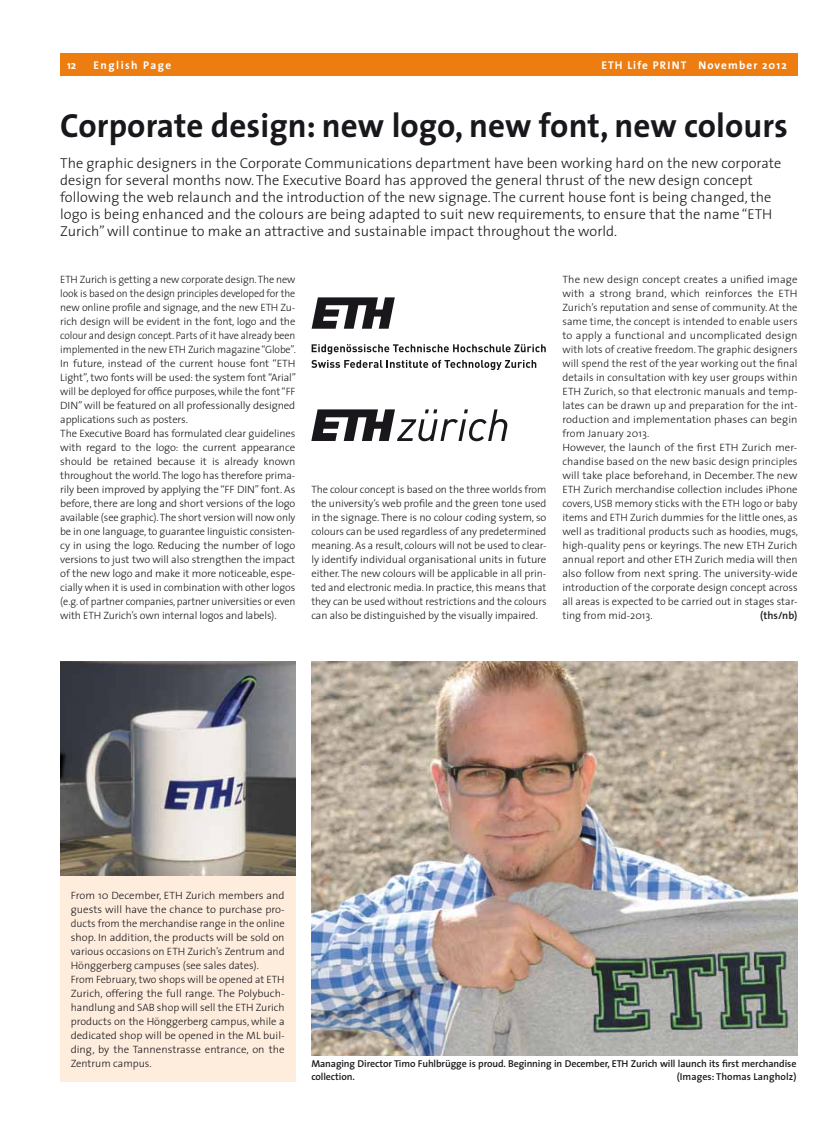
<style>
.page{position:relative;width:833px;height:1134px;background:#fff}
.page>*{position:absolute;margin:0;border:0;box-sizing:border-box;transform-origin:0 0}
.t1{font:700 33.75px "The Sans";letter-spacing:.005em;color:#1a171c}
.t2{font:300 14.38px/16.9px "The Sans";letter-spacing:.005em;color:#1a171c}
.t3{font:700 11.25px "The Sans";letter-spacing:.1em;color:#fff}
.t4{font:700 11.25px "The Sans";letter-spacing:.13em;color:#fff}
.t5{font:300 10.62px/14px "The Sans";color:#1a171c}
.t6{font:600 10.62px "The Sans";color:#1a171c}
.t7{font:600 10px/12.5px "The Sans";letter-spacing:-.01em;color:#1a171c}
.t8{font:600 10px "The Sans";letter-spacing:.01em;color:#1a171c}
</style>
<div class="page">
<div style="left:83px;top:53px;width:714px;height:23px;background:#ee7d11"></div>
<div style="left:60px;top:53px;width:23px;height:23px;background:#ee7d11"></div>
<img style="left:311px;top:661px;width:486px;height:394px">
<svg style="left:311px;top:297px;width:84px;height:32px"></svg>
<svg style="left:311px;top:344px;width:235px;height:10px"></svg>
<svg style="left:311px;top:360px;width:225px;height:10px"></svg>
<svg style="left:311px;top:409px;width:196px;height:32px"></svg>
<div style="left:60px;top:876px;width:235px;height:205px;background:#feeddd"></div>
<img style="left:60px;top:661px;width:235px;height:215px">
<p class="t3" style="left:67px;top:55px;width:11px">12</p>
<p class="t4" style="left:94px;top:55px;width:79px">English Page</p>
<p class="t3" style="left:601px;top:55px;width:187px">ETH Life PRINT November 2012</p>
<h1 class="t1" style="left:60px;top:97px;width:729px">Corporate design: new logo, new font, new colours</h1>
<p class="t2" style="left:60px;top:154px;width:722px">The graphic designers in the Corporate Communications department have been working hard on the new corporate design for several months now. The Executive Board has approved the general thrust of the new design concept following the web relaunch and the introduction of the new signage. The current house font is being changed, the logo is being enhanced and the colours are being adapted to suit new requirements, to ensure that the name “ETH Zurich” will continue to make an attractive and sustainable impact throughout the world.</p>
<p class="t5" style="left:60px;top:272px;width:237px">ETH Zurich is getting a new corporate design. The new look is based on the design principles developed for the new online profile and signage, and the new ETH Zu&shy;rich design will be evident in the font, logo and the colour and design concept. Parts of it have already been implemented in the new ETH Zurich magazine “Globe”.<br>In future, instead of the current house font “ETH Light”, two fonts will be used: the system font “Arial” will be deployed for office purposes, while the font “FF DIN” will be featured on all professionally designed applications such as posters.<br>The Executive Board has formulated clear guidelines with regard to the logo: the current appearance should be retained because it is already known throughout the world. The logo has therefore prima&shy;rily been improved by applying the “FF DIN” font. As before, there are long and short versions of the logo available (see graphic). The short version will now only be in one language, to guarantee linguistic consisten&shy;cy in using the logo. Reducing the number of logo versions to just two will also strengthen the impact of the new logo and make it more noticeable, espe&shy;cially when it is used in combination with other logos (e.g. of partner companies, partner universities or even with ETH Zurich’s own internal logos and labels).</p>
<p class="t5" style="left:311px;top:482px;width:237px;text-align:justify">The colour concept is based on the three worlds from the university’s web profile and the green tone used in the signage. There is no colour coding system, so colours can be used regardless of any predetermined meaning. As a result, colours will not be used to clear&shy;ly identify individual organisational units in future either. The new colours will be applicable in all prin&shy;ted and electronic media. In practice, this means that they can be used without restrictions and the colours can also be distinguished by the visually impaired.</p>
<p class="t5" style="left:562px;top:272px;width:237px">The new design concept creates a unified image with a strong brand, which reinforces the ETH Zurich’s reputation and sense of community. At the same time, the concept is intended to enable users to apply a functional and uncomplicated design with lots of creative freedom. The graphic designers will spend the rest of the year working out the final details in consultation with key user groups within ETH Zurich, so that electronic manuals and temp&shy;lates can be drawn up and preparation for the int&shy;roduction and implementation phases can begin from January 2013.<br>However, the launch of the first ETH Zurich mer&shy;chandise based on the new basic design principles will take place beforehand, in December. The new ETH Zurich merchandise collection includes iPhone covers, USB memory sticks with the ETH logo or baby items and ETH Zurich dummies for the little ones, as well as traditional products such as hoodies, mugs, high-quality pens or keyrings. The new ETH Zurich annual report and other ETH Zurich media will then also follow from next spring. The university-wide introduction of the corporate design concept across all areas is expected to be carried out in stages star&shy;ting from mid-2013.</p>
<p class="t6" style="left:760px;top:607px;width:39px">(ths/nb)</p>
<p class="t5" style="left:71px;top:888px;width:215px">From 10 December, ETH Zurich members and guests will have the chance to purchase pro&shy;ducts from the merchandise range in the online shop. In addition, the products will be sold on various occasions on ETH Zurich’s Zentrum and Hönggerberg campuses (see sales dates).<br>From February, two shops will be opened at ETH Zurich, offering the full range. The Polybuch&shy;handlung and SAB shop will sell the ETH Zurich products on the Hönggerberg campus, while a dedicated shop will be opened in the ML buil&shy;ding, by the Tannenstrasse entrance, on the Zentrum campus.</p>
<p class="t7" style="left:311px;top:1057px;width:486px">Managing Director Timo Fuhlbrügge is proud. Beginning in December, ETH Zurich will launch its first merchandise collection.</p>
<p class="t8" style="left:676px;top:1068px;width:121px">(Images: Thomas Langholz)</p>
</div>
